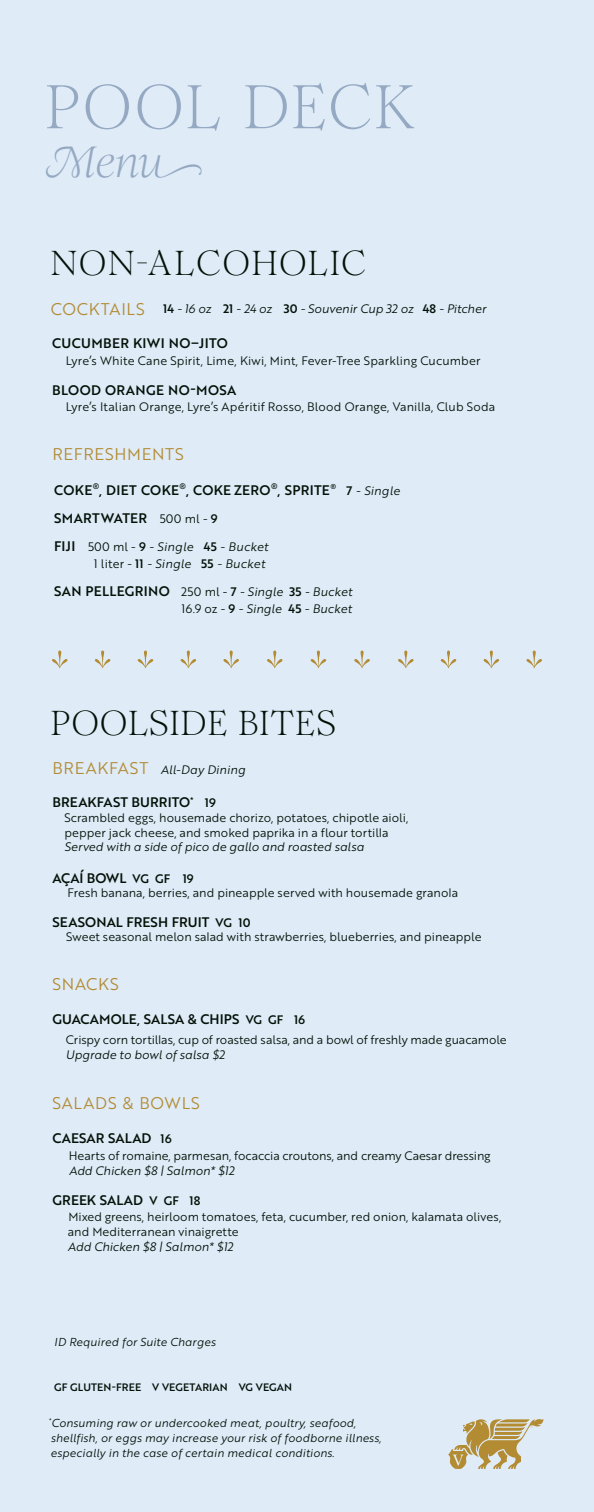
<style>
.page{position:relative;width:594px;height:1512px;background:#dfebf7}
.page>*{position:absolute;margin:0;border:0;box-sizing:border-box;transform-origin:0 0}
.Menu_Description{font:61.35px "Romie";letter-spacing:.05em;color:#95a9c2}
.Menu_Description-2{font:italic 43.5px "Romie";color:#95a9c2}
.Menu_Description-3{font:34.5px "Romie";letter-spacing:.05em;color:#041107}
.Menu_Description-4{font:16.5px "Brother 1816 Book";letter-spacing:.045em;color:#b28b33}
.Menu_Description-5{font:13.5px "Brother 1816 Medium";letter-spacing:.015em;color:#041107}
.Menu_Description-6{font:13.5px "Brother 1816 Medium";letter-spacing:-.005em;color:#041107}
.Menu_Description-7{font:12px/14.4px "Brother 1816 Book";letter-spacing:.005em;color:#041107}
.Menu_Description-8{font:12px/16.5px "Brother 1816 Book Italic";letter-spacing:.01em;color:#041107;text-align:right}
.t1{font:11.25px/15px "Brother 1816 Book Italic";letter-spacing:.01em;color:#041107}
.Menu_Description-9{font:10.5px "Brother 1816 Medium";letter-spacing:.015em;color:#041107}
.s1{font-family:"Brother 1816 Medium"}
.s2{font-family:"Brother 1816 Book";font-size:12px}
.s3{font-size:12px}
.s4{font-family:"Brother 1816 Medium";font-size:13.5px}
.s5{font-family:"Brother 1816 Book"}
.s6{font-family:"Brother 1816 Book";font-size:16.5px;color:#b28b33}
.s7{font-family:"Brother 1816 Book Italic"}
</style>
<div class="page">
<svg style="left:52px;top:651px;width:16px;height:17px"></svg>
<svg style="left:95px;top:651px;width:15px;height:17px"></svg>
<svg style="left:138px;top:651px;width:15px;height:17px"></svg>
<svg style="left:223px;top:651px;width:16px;height:17px"></svg>
<svg style="left:267px;top:651px;width:16px;height:17px"></svg>
<svg style="left:181px;top:651px;width:15px;height:17px"></svg>
<svg style="left:311px;top:651px;width:15px;height:17px"></svg>
<svg style="left:354px;top:651px;width:16px;height:17px"></svg>
<svg style="left:398px;top:651px;width:16px;height:17px"></svg>
<svg style="left:441px;top:651px;width:15px;height:17px"></svg>
<svg style="left:484px;top:651px;width:15px;height:17px"></svg>
<svg style="left:526px;top:651px;width:16px;height:17px"></svg>
<svg style="left:448px;top:1419px;width:96px;height:50px"></svg>
<p class="Menu_Description" style="left:45px;top:53px;width:371px">POOL DECK</p>
<p class="Menu_Description-2" style="left:46px;top:126px;width:158px">Menu</p>
<p class="Menu_Description-3" style="left:51px;top:232px;width:316px">NON-ALCOHOLIC</p>
<p class="Menu_Description-4" style="left:51px;top:297px;width:96px">COCKTAILS</p>
<p class="Menu_Description-5" style="left:52px;top:333px;width:177px">CUCUMBER KIWI NO–JITO</p>
<p class="Menu_Description-7" style="left:66px;top:353px;width:416px">Lyre’s White Cane Spirit, Lime, Kiwi, Mint, Fever-Tree Sparkling Cucumber</p>
<p class="Menu_Description-5" style="left:52px;top:380px;width:186px">BLOOD ORANGE NO-MOSA</p>
<p class="Menu_Description-7" style="left:66px;top:399px;width:431px">Lyre’s Italian Orange, Lyre’s Apéritif Rosso, Blood Orange, Vanilla, Club Soda</p>
<p class="Menu_Description-8" style="left:163px;top:300px;width:325px"><span class="s1">14</span> - 16 oz <span class="s1">21</span> - 24 oz <span class="s1">30</span> - Souvenir Cup 32 oz <span class="s1">48</span> - Pitcher</p>
<p class="Menu_Description-4" style="left:52px;top:442px;width:133px">REFRESHMENTS</p>
<p class="Menu_Description-5" style="left:54px;top:480px;width:284px">COKE<sup>®</sup>, DIET COKE<sup>®</sup>, COKE ZERO<sup>®</sup>, SPRITE<sup>®</sup></p>
<p class="Menu_Description-8" style="left:347px;top:482px;width:55px"><span class="s1">7</span> - Single</p>
<p class="Menu_Description-5" style="left:54px;top:508px;width:165px">SMARTWATER <span class="s2">500 ml -</span> <span class="s3">9</span></p>
<p class="Menu_Description-8" style="left:54px;top:538px;width:216px"><span class="s4">FIJI</span> <span class="s5">500 ml -</span> <span class="s1">9</span> - Single <span class="s1">45</span> - Bucket<br><span class="s5">1 liter -</span> <span class="s1">11</span> - Single <span class="s1">55</span> - Bucket</p>
<p class="Menu_Description-8" style="left:54px;top:583px;width:300px"><span class="s4">SAN PELLEGRINO</span> <span class="s5">250 ml -</span> <span class="s1">7</span> - Single <span class="s1">35</span> - Bucket<br><span class="s5">16.9 oz -</span> <span class="s1">9</span> - Single <span class="s1">45</span> - Bucket</p>
<p class="Menu_Description-3" style="left:51px;top:693px;width:286px">POOLSIDE BITES</p>
<p class="Menu_Description-8" style="left:52px;top:761px;width:194px"><span class="s6">BREAKFAST</span> All-Day Dining</p>
<p class="Menu_Description-5" style="left:52px;top:792px;width:165px">BREAKFAST BURRITO<sup>*</sup> <span class="s3">19</span></p>
<p class="Menu_Description-7" style="left:64px;top:810px;width:345px">Scrambled eggs, housemade chorizo, potatoes, chipotle aioli, pepper jack cheese, and smoked paprika in a flour tortilla<br><span class="s7">Served with a side of pico de gallo and roasted salsa</span></p>
<p class="Menu_Description-6" style="left:52px;top:868px;width:143px">AÇAÍ BOWL <span class="s3">VG GF 19</span></p>
<p class="Menu_Description-7" style="left:67px;top:885px;width:392px">Fresh banana, berries, and pineapple served with housemade granola</p>
<p class="Menu_Description-5" style="left:52px;top:912px;width:200px">SEASONAL FRESH FRUIT <span class="s3">VG 10</span></p>
<p class="Menu_Description-7" style="left:66px;top:929px;width:417px">Sweet seasonal melon salad with strawberries, blueberries, and pineapple</p>
<p class="Menu_Description-4" style="left:52px;top:972px;width:68px">SNACKS</p>
<p class="Menu_Description-5" style="left:52px;top:1009px;width:254px">GUACAMOLE, SALSA &amp; CHIPS <span class="s3">VG GF 16</span></p>
<p class="Menu_Description-7" style="left:66px;top:1032px;width:442px;line-height:15px">Crispy corn tortillas, cup of roasted salsa, and a bowl of freshly made guacamole<br><span class="s7">Upgrade to bowl of salsa $2</span></p>
<p class="Menu_Description-4" style="left:52px;top:1091px;width:149px">SALADS &amp; BOWLS</p>
<p class="Menu_Description-5" style="left:52px;top:1128px;width:121px">CAESAR SALAD <span class="s3">16</span></p>
<p class="Menu_Description-7" style="left:69px;top:1147px;width:423px;line-height:15px">Hearts of romaine, parmesan, focaccia croutons, and creamy Caesar dressing<br><span class="s7">Add Chicken $8 | Salmon* $12</span></p>
<p class="Menu_Description-5" style="left:52px;top:1190px;width:149px">GREEK SALAD <span class="s3">V GF 18</span></p>
<p class="Menu_Description-7" style="left:68px;top:1209px;width:435px">Mixed greens, heirloom tomatoes, feta, cucumber, red onion, kalamata olives, and Mediterranean vinaigrette<br><span class="s7">Add Chicken $8 | Salmon* $12</span></p>
<p class="t1" style="left:54px;top:1334px;width:163px">ID Required for Suite Charges</p>
<p class="Menu_Description-9" style="left:54px;top:1380px;width:240px">GF GLUTEN-FREE V VEGETARIAN VG VEGAN</p>
<p class="t1" style="left:49px;top:1415px;width:334px"><sup>*</sup>Consuming raw or undercooked meat, poultry, seafood, shellfish, or eggs may increase your risk of foodborne illness, especially in the case of certain medical conditions.</p>
</div>
